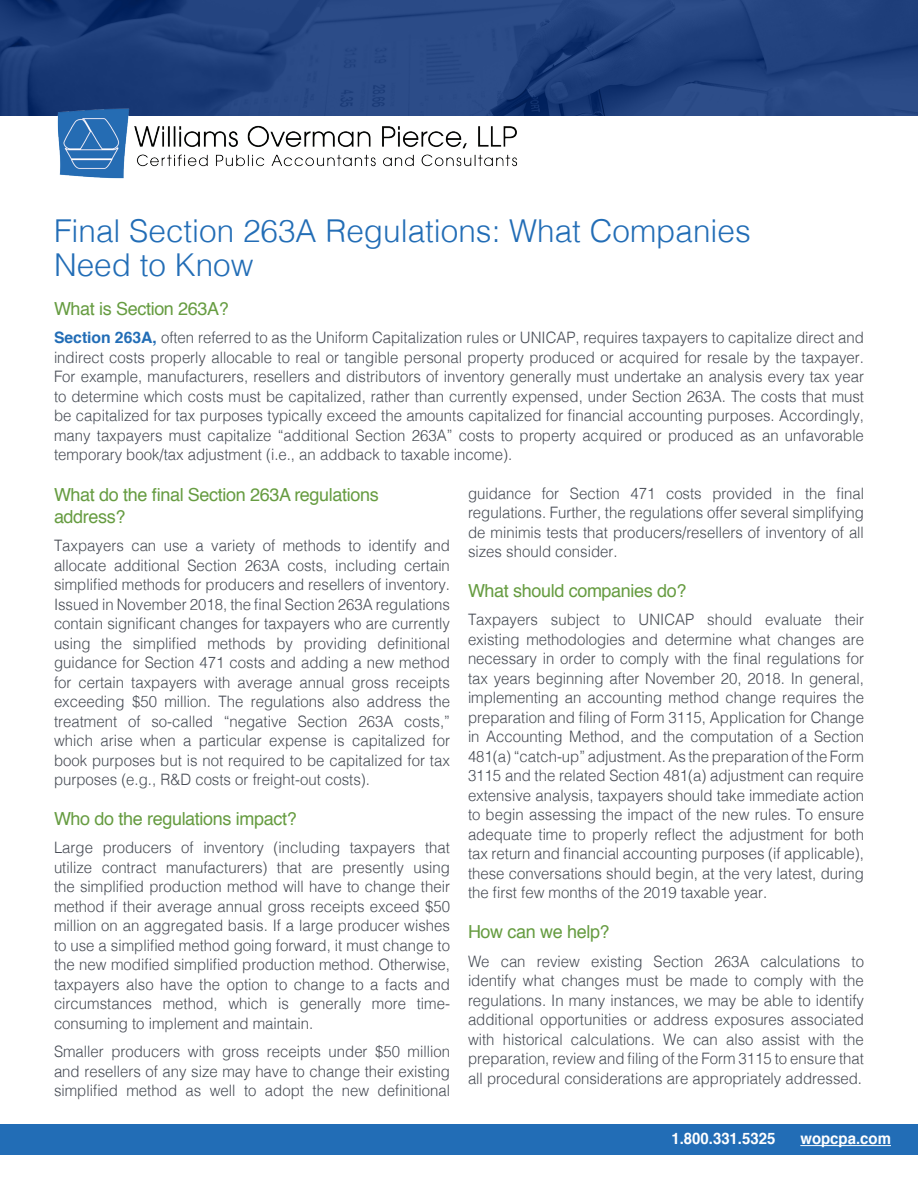
<style>
.page{position:relative;width:918px;height:1188px;background:#fff}
.page>*{position:absolute;margin:0;border:0;box-sizing:border-box;transform-origin:0 0}
.author_text{font:300 31.5px/34.5px "Helvetica";color:#226db6}
.Subheads{font:18px/21.6px "Helvetica";letter-spacing:-.02em;color:#669c41}
.Body_Copy{font:300 15.75px/19.5px "Helvetica";color:#464b54;text-align:justify;scale:.95 1}
.Indents{font:700 15.75px "Helvetica";color:#fff;scale:.95 1}
.s1{font-weight:700;color:#226db6}
</style>
<div class="page">
<img style="left:0;top:0;width:918px;height:116px">
<img style="left:54px;top:102px;width:466px;height:77px">
<div style="left:0;top:1124px;width:918px;height:30px;background:#226db6"></div>
<hr style="left:800px;top:1145px;width:91px;height:1px;background:#fff">
<p class="author_text" style="left:54px;top:211px;width:698px">Final Section 263A Regulations: What Companies<br>Need to Know</p>
<p class="Subheads" style="left:54px;top:298px;width:176px">What is Section 263A?</p>
<p class="Body_Copy" style="left:54px;top:327px;width:854px"><span class="s1">Section 263A,</span> often referred to as the Uniform Capitalization rules or UNICAP, requires taxpayers to capitalize direct and indirect costs properly allocable to real or tangible personal property produced or acquired for resale by the taxpayer.<br>For example, manufacturers, resellers and distributors of inventory generally must undertake an analysis every tax year to determine which costs must be capitalized, rather than currently expensed, under Section 263A. The costs that must be capitalized for tax purposes typically exceed the amounts capitalized for financial accounting purposes. Accordingly, many taxpayers must capitalize “additional Section 263A” costs to property acquired or produced as an unfavorable temporary book/tax adjustment (i.e., an addback to taxable income).</p>
<p class="Subheads" style="left:54px;top:484px;width:326px">What do the final Section 263A regulations address?</p>
<p class="Body_Copy" style="left:54px;top:535px;width:418px">Taxpayers can use a variety of methods to identify and allocate additional Section 263A costs, including certain simplified methods for producers and resellers of inventory.<br>Issued in November 2018, the final Section 263A regulations contain significant changes for taxpayers who are currently using the simplified methods by providing definitional guidance for Section 471 costs and adding a new method for certain taxpayers with average annual gross receipts exceeding $50 million. The regulations also address the treatment of so-called “negative Section 263A costs,” which arise when a particular expense is capitalized for book purposes but is not required to be capitalized for tax purposes (e.g., R&amp;D costs or freight-out costs).</p>
<p class="Subheads" style="left:54px;top:808px;width:244px">Who do the regulations impact?</p>
<p class="Body_Copy" style="left:54px;top:837px;width:418px">Large producers of inventory (including taxpayers that utilize contract manufacturers) that are presently using the simplified production method will have to change their method if their average annual gross receipts exceed $50 million on an aggregated basis. If a large producer wishes to use a simplified method going forward, it must change to the new modified simplified production method. Otherwise, taxpayers also have the option to change to a facts and circumstances method, which is generally more time&shy;consuming to implement and maintain.</p>
<p class="Body_Copy" style="left:54px;top:1041px;width:418px">Smaller producers with gross receipts under $50 million and resellers of any size may have to change their existing simplified method as well to adopt the new definitional</p>
<p class="Body_Copy" style="left:468px;top:482px;width:418px">guidance for Section 471 costs provided in the final regulations. Further, the regulations offer several simplifying de minimis tests that producers/resellers of inventory of all sizes should consider.</p>
<p class="Subheads" style="left:468px;top:580px;width:220px">What should companies do?</p>
<p class="Body_Copy" style="left:468px;top:609px;width:418px">Taxpayers subject to UNICAP should evaluate their existing methodologies and determine what changes are necessary in order to comply with the final regulations for tax years beginning after November 20, 2018. In general, implementing an accounting method change requires the preparation and filing of Form 3115, Application for Change in Accounting Method, and the computation of a Section 481(a) “catch-up” adjustment. As the preparation of the Form 3115 and the related Section 481(a) adjustment can require extensive analysis, taxpayers should take immediate action to begin assessing the impact of the new rules. To ensure adequate time to properly reflect the adjustment for both tax return and financial accounting purposes (if applicable), these conversations should begin, at the very latest, during the first few months of the 2019 taxable year.</p>
<p class="Subheads" style="left:468px;top:921px;width:143px">How can we help?</p>
<p class="Body_Copy" style="left:468px;top:950px;width:418px">We can review existing Section 263A calculations to identify what changes must be made to comply with the regulations. In many instances, we may be able to identify additional opportunities or address exposures associated with historical calculations. We can also assist with the preparation, review and filing of the Form 3115 to ensure that all procedural considerations are appropriately addressed.</p>
<p class="Indents" style="left:671px;top:1126px;width:111px">1.800.331.5325</p>
<p class="Indents" style="left:800px;top:1126px;width:97px">wopcpa.com</p>
</div>
